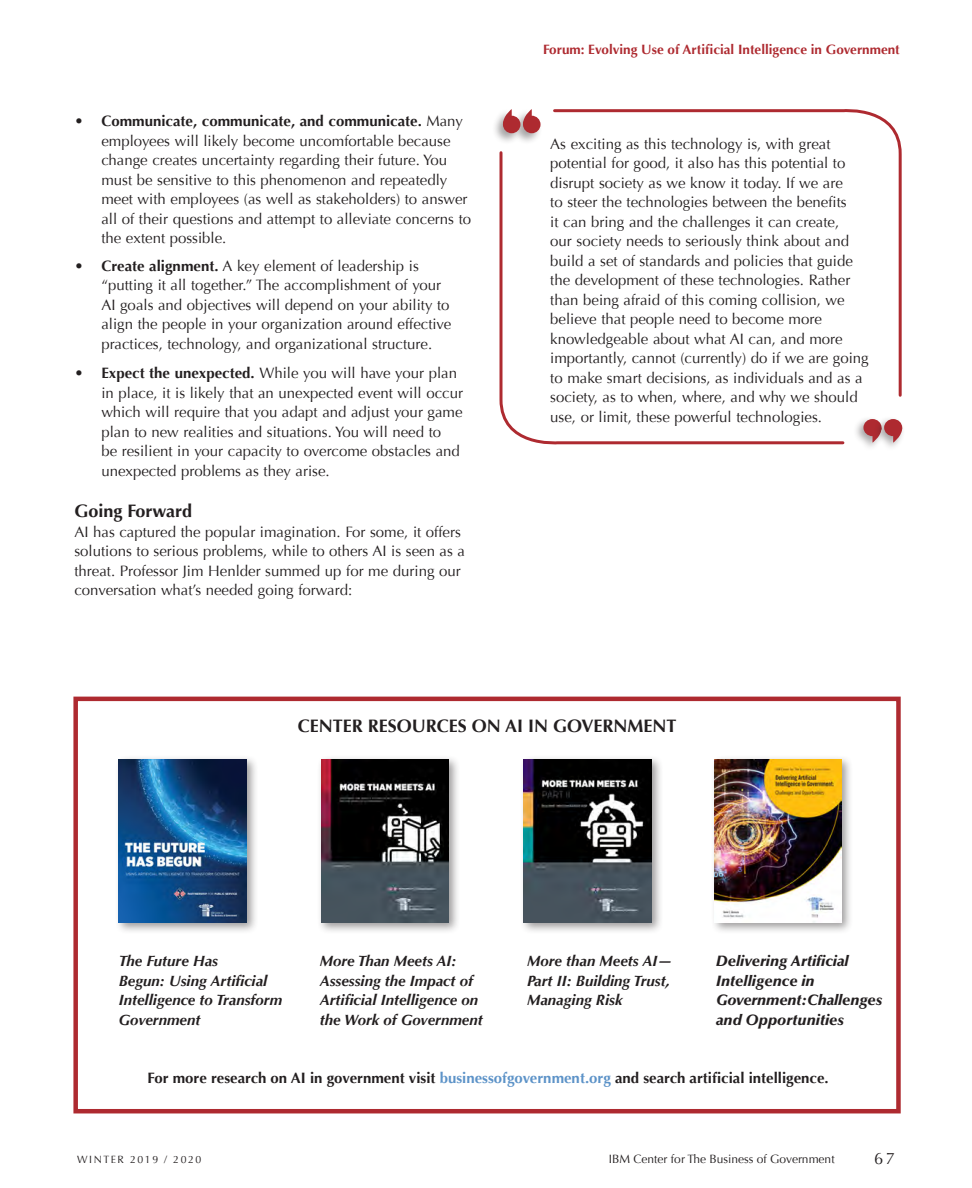
<style>
.page{position:relative;width:972px;height:1188px;background:#fff}
.page>*{position:absolute;margin:0;border:0;box-sizing:border-box;transform-origin:0 0}
.t1{font:700 18px "Optima";color:#231f20}
.t2{font:16.5px "Optima";color:#231f20}
.t3{font:15px/19.5px "Optima";color:#231f20}
.t4{font:italic 700 15px/19.5px "Optima";color:#231f20}
.t5{font:700 15px "Optima";color:#231f20}
.t6{font:italic 900 15px/19.5px "Optima";color:#231f20}
.t7{font:700 13.5px "Optima";color:#ae2a30}
.t8{font:12px "Optima";color:#231f20}
.t9{font:10.5px "Optima";letter-spacing:.15em;color:#231f20}
.s1{font-weight:700}
.s2{color:#5d93c8}
</style>
<div class="page">
<svg style="left:553px;top:109px;width:349px;height:288px"></svg>
<svg style="left:499px;top:150px;width:347px;height:295px"></svg>
<div style="left:853px;top:416px;width:32px;height:36px;background:#231f20;opacity:.4"></div>
<div style="left:863px;top:419px;width:19px;height:17px;background:#ae2a30;border-radius:50%"></div>
<div style="left:874px;top:416px;width:32px;height:36px;background:#231f20;opacity:.4"></div>
<div style="left:884px;top:419px;width:18px;height:17px;background:#ae2a30;border-radius:50%"></div>
<svg style="left:893px;top:430px;width:9px;height:13px"></svg>
<div style="left:511px;top:108px;width:32px;height:37px;background:#231f20;opacity:.4"></div>
<div style="left:523px;top:116px;width:18px;height:17px;background:#ae2a30;border-radius:50%"></div>
<svg style="left:523px;top:109px;width:9px;height:13px"></svg>
<div style="left:491px;top:108px;width:32px;height:37px;background:#231f20;opacity:.4"></div>
<div style="left:503px;top:116px;width:17px;height:17px;background:#ae2a30;border-radius:50%"></div>
<svg style="left:503px;top:109px;width:9px;height:13px"></svg>
<div style="left:73px;top:697px;width:828px;height:416px;border:4px solid #ae2a30"></div>
<div style="left:519px;top:755px;width:144px;height:180px;background:#231f20;opacity:.45"></div>
<img style="left:523px;top:759px;width:128px;height:163px">
<div style="left:317px;top:755px;width:144px;height:180px;background:#231f20;opacity:.45"></div>
<img style="left:321px;top:759px;width:128px;height:163px">
<div style="left:115px;top:755px;width:144px;height:180px;background:#231f20;opacity:.45"></div>
<img style="left:119px;top:759px;width:127px;height:163px">
<div style="left:711px;top:755px;width:142px;height:180px;background:#231f20;opacity:.45"></div>
<img style="left:715px;top:759px;width:126px;height:163px">
<p class="t3" style="left:101px;top:111px;width:371px;text-indent:-27px">• <span class="s1">Communicate, communicate, and communicate.</span> Many employees will likely become uncomfortable because change creates uncertainty regarding their future. You must be sensitive to this phenomenon and repeatedly meet with employees (as well as stakeholders) to answer all of their questions and attempt to alleviate concerns to the extent possible.</p>
<p class="t3" style="left:101px;top:256px;width:351px;text-indent:-27px">• <span class="s1">Create alignment.</span> A key element of leadership is “putting it all together.” The accomplishment of your AI goals and objectives will depend on your ability to align the people in your organization around effective practices, technology, and organizational structure.</p>
<p class="t3" style="left:101px;top:363px;width:363px;text-indent:-27px"><span class="s1">• Expect the unexpected.</span> While you will have your plan in place, it is likely that an unexpected event will occur which will require that you adapt and adjust your game plan to new realities and situations. You will need to<br>be resilient in your capacity to overcome obstacles and unexpected problems as they arise.</p>
<p class="t1" style="left:74px;top:501px;width:119px">Going Forward</p>
<p class="t3" style="left:74px;top:522px;width:392px">AI has captured the popular imagination. For some, it offers solutions to serious problems, while to others AI is seen as a threat. Professor Jim Henlder summed up for me during our conversation what’s needed going forward:</p>
<p class="t7" style="left:543px;top:41px;width:358px">Forum: Evolving Use of Artificial Intelligence in Government</p>
<p class="t3" style="left:550px;top:134px;width:320px">As exciting as this technology is, with great potential for good, it also has this potential to disrupt society as we know it today. If we are<br>to steer the technologies between the benefits<br>it can bring and the challenges it can create,<br>our society needs to seriously think about and build a set of standards and policies that guide the development of these technologies. Rather than being afraid of this coming collision, we believe that people need to become more knowledgeable about what AI can, and more importantly, cannot (currently) do if we are going to make smart decisions, as individuals and as a society, as to when, where, and why we should use, or limit, these powerful technologies.</p>
<p class="t1" style="left:298px;top:715px;width:380px">CENTER RESOURCES ON AI IN GOVERNMENT</p>
<p class="t4" style="left:119px;top:951px;width:165px">The Future Has<br>Begun: Using Artificial<br>Intelligence to Transform<br>Government</p>
<p class="t4" style="left:320px;top:951px;width:165px">More Than Meets AI:<br>Assessing the Impact of<br>Artificial Intelligence on the Work of Government</p>
<p class="t4" style="left:527px;top:951px;width:147px">More than Meets AI—<br>Part II: Building Trust,<br>Managing Risk</p>
<p class="t6" style="left:716px;top:951px;width:168px">Delivering Artificial<br>Intelligence in<br>Government: Challenges and Opportunities</p>
<p class="t5" style="left:148px;top:1069px;width:683px">For more research on AI in government visit <span class="s2">businessofgovernment.org</span> and search artificial intelligence.</p>
<p class="t9" style="left:77px;top:1154px;width:126px">WINTER 2019 / 2020</p>
<p class="t8" style="left:609px;top:1152px;width:227px">IBM Center for The Business of Government</p>
<p class="t2" style="left:874px;top:1149px;width:22px">67</p>
</div>
